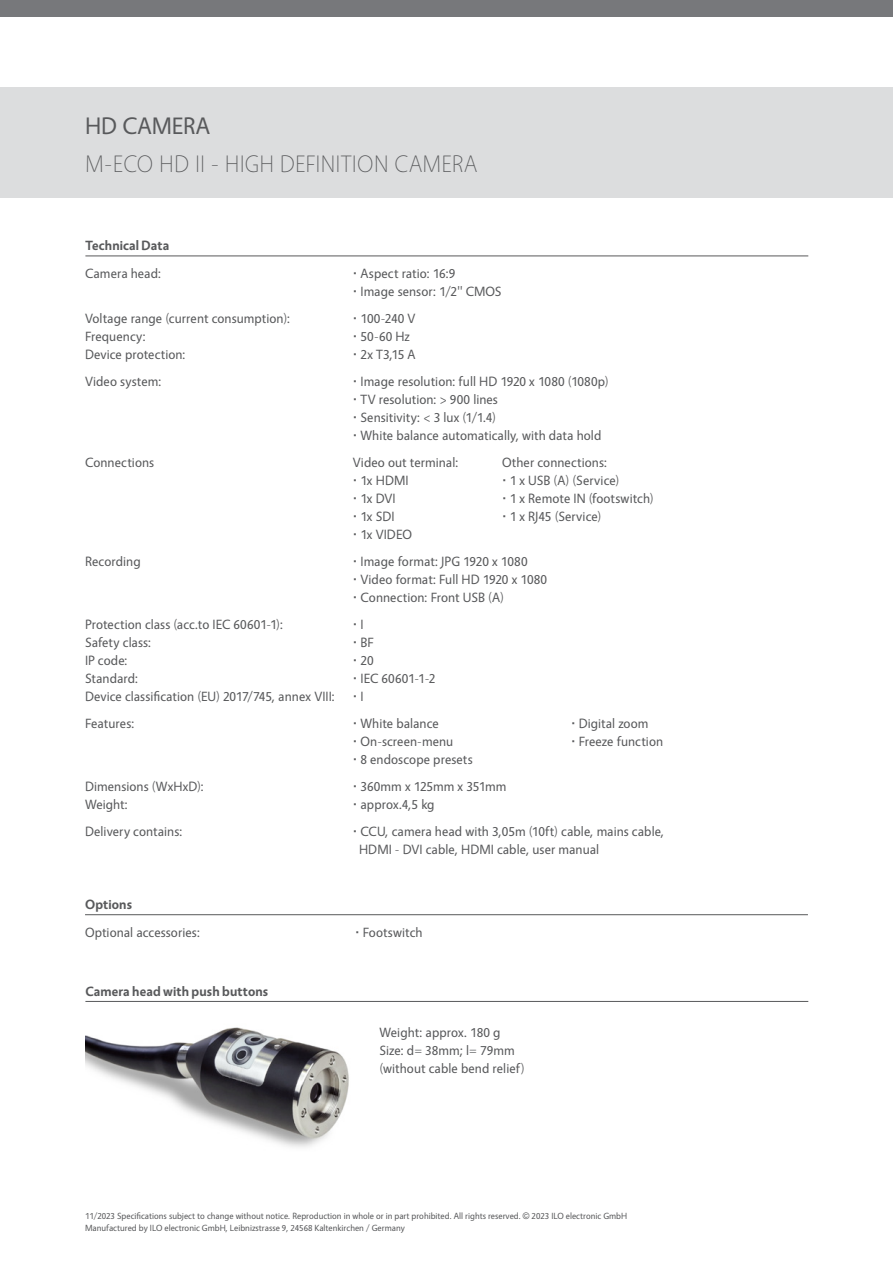
<style>
.page{position:relative;width:893px;height:1263px;background:#fff}
.page>*{position:absolute;margin:0;border:0;box-sizing:border-box;transform-origin:0 0}
.t1{font:300 24px "Vegur";letter-spacing:.005em;color:#58595b}
.t2{font:24px "Vegur";letter-spacing:-.005em;color:#58595b}
.t3{font:13.5px/18px "Vegur";letter-spacing:.005em;color:#58595b}
.t4{font:700 13.5px "Vegur";letter-spacing:.01em;color:#58595b}
.t5{font:700 13.5px "Arial";color:#58595b}
.t6{font:9px/12px "Vegur";color:#58595b}
.s1{font-family:"Arial";font-weight:700}
.s2{font-family:"Vegur";font-weight:400}
.s3{font-family:"Arial"}
</style>
<div class="page">
<img style="left:85px;top:1027px;width:264px;height:120px">
<div style="left:0;top:87px;width:893px;height:111px;background:#dcddde"></div>
<div style="left:0;top:0;width:893px;height:17px;background:#77787b"></div>
<hr style="left:85px;top:256px;width:723px;height:1px;background:#58595b">
<hr style="left:85px;top:1001px;width:723px;height:1px;background:#58595b">
<hr style="left:85px;top:914px;width:723px;height:1px;background:#58595b">
<h1 class="t2" style="left:85px;top:113px;width:127px">HD CAMERA</h1>
<h1 class="t1" style="left:85px;top:151px;width:394px">M-ECO HD II - HIGH DEFINITION CAMERA</h1>
<p class="t4" style="left:85px;top:238px;width:85px">Technical Data</p>
<p class="t3" style="left:85px;top:264px;width:78px">Camera head:</p>
<p class="t3" style="left:353px;top:264px;width:150px"><span class="s1">·</span> Aspect ratio: 16:9<br><span class="s1">·</span> Image sensor: 1/2'' CMOS</p>
<p class="t3" style="left:85px;top:309px;width:207px">Voltage range (current consumption):</p>
<p class="t3" style="left:353px;top:309px;width:64px"><span class="s1">·</span> 100-240 V</p>
<p class="t3" style="left:85px;top:327px;width:62px">Frequency:</p>
<p class="t3" style="left:353px;top:327px;width:59px"><span class="s1">·</span> 50-60 Hz</p>
<p class="t3" style="left:85px;top:345px;width:102px">Device protection:</p>
<p class="t3" style="left:353px;top:345px;width:64px"><span class="s1">·</span> 2x T3,15 A</p>
<p class="t3" style="left:85px;top:372px;width:78px">Video system:</p>
<p class="t3" style="left:353px;top:372px;width:257px"><span class="s1">·</span> Image resolution: full HD 1920 x 1080 (1080p) <span class="s1">·</span> TV resolution: &gt; 900 lines<br><span class="s1">·</span> Sensitivity: &lt; 3 lux (1/1.4)<br><span class="s1">·</span> White balance automatically, with data hold</p>
<p class="t3" style="left:85px;top:453px;width:71px">Connections</p>
<p class="t3" style="left:353px;top:453px;width:107px">Video out terminal:</p>
<p class="t3" style="left:502px;top:453px;width:107px">Other connections:</p>
<p class="t3" style="left:353px;top:471px;width:57px"><span class="s1">·</span> 1x HDMI</p>
<p class="t3" style="left:502px;top:471px;width:119px"><span class="s1">·</span> 1 x USB (A) (Service)</p>
<p class="t3" style="left:353px;top:489px;width:44px"><span class="s1">·</span> 1x DVI</p>
<p class="t3" style="left:502px;top:489px;width:153px"><span class="s1">·</span> 1 x Remote IN (footswitch)</p>
<p class="t3" style="left:353px;top:507px;width:43px"><span class="s1">·</span> 1x SDI</p>
<p class="t3" style="left:502px;top:507px;width:101px"><span class="s1">·</span> 1 x RJ45 (Service)</p>
<p class="t3" style="left:353px;top:525px;width:61px"><span class="s1">·</span> 1x VIDEO</p>
<p class="t3" style="left:85px;top:552px;width:57px">Recording</p>
<p class="t3" style="left:353px;top:552px;width:196px"><span class="s1">·</span> Image format: JPG 1920 x 1080<br><span class="s1">·</span> Video format: Full HD 1920 x 1080 <span class="s1">·</span> Connection: Front USB (A)</p>
<p class="t3" style="left:85px;top:615px;width:200px">Protection class (acc.to IEC 60601-1):</p>
<p class="t5" style="left:353px;top:614px;width:12px">· <span class="s2">I</span></p>
<p class="t3" style="left:85px;top:633px;width:68px">Safety class:</p>
<p class="t3" style="left:353px;top:633px;width:22px"><span class="s1">·</span> BF</p>
<p class="t3" style="left:85px;top:651px;width:44px">IP code:</p>
<p class="t3" style="left:353px;top:651px;width:22px"><span class="s1">·</span> 20</p>
<p class="t3" style="left:85px;top:669px;width:55px">Standard:</p>
<p class="t3" style="left:353px;top:669px;width:84px"><span class="s1">·</span> IEC 60601-1-2</p>
<p class="t3" style="left:85px;top:687px;width:251px">Device classification (EU) 2017/745, annex VIII:</p>
<p class="t5" style="left:353px;top:686px;width:12px">· <span class="s2">I</span></p>
<p class="t3" style="left:85px;top:714px;width:51px">Features:</p>
<p class="t3" style="left:353px;top:714px;width:87px"><span class="s1">·</span> White balance</p>
<p class="t3" style="left:571px;top:714px;width:79px"><span class="s1">·</span> Digital zoom</p>
<p class="t3" style="left:353px;top:732px;width:102px"><span class="s1">·</span> On-screen-menu</p>
<p class="t3" style="left:571px;top:732px;width:94px"><span class="s1">·</span> Freeze function</p>
<p class="t3" style="left:353px;top:750px;width:121px"><span class="s1">·</span> 8 endoscope presets</p>
<p class="t3" style="left:85px;top:777px;width:120px">Dimensions (WxHxD):</p>
<p class="t3" style="left:353px;top:777px;width:155px"><span class="s1">·</span> 360mm x 125mm x 351mm</p>
<p class="t3" style="left:85px;top:795px;width:44px">Weight:</p>
<p class="t3" style="left:353px;top:795px;width:83px"><span class="s1">·</span> approx.4,5 kg</p>
<p class="t3" style="left:85px;top:822px;width:99px">Delivery contains:</p>
<p class="t3" style="left:359px;top:822px;width:307px;text-indent:-6px"><span class="s1">·</span> CCU, camera head with 3,05m (10ft) cable, mains cable,<br>HDMI - DVI cable, HDMI cable, user manual</p>
<p class="t4" style="left:85px;top:897px;width:48px">Options</p>
<p class="t3" style="left:85px;top:923px;width:116px">Optional accessories:</p>
<p class="t3" style="left:355px;top:923px;width:69px"><span class="s1">·</span> Footswitch</p>
<p class="t4" style="left:85px;top:984px;width:184px">Camera head with push buttons</p>
<p class="t3" style="left:379px;top:1023px;width:147px">Weight: approx. 180 g<br>Size: d= 38mm; l= 79mm (without cable bend relief)</p>
<p class="t6" style="left:85px;top:1210px;width:544px">11/2023 Specifications subject to change without notice. Reproduction in whole or in part prohibited. All rights reserved. <span class="s3">©</span> 2023 ILO electronic GmbH<br>Manufactured by ILO electronic GmbH, Leibnizstrasse 9, 24568 Kaltenkirchen / Germany</p>
</div>
